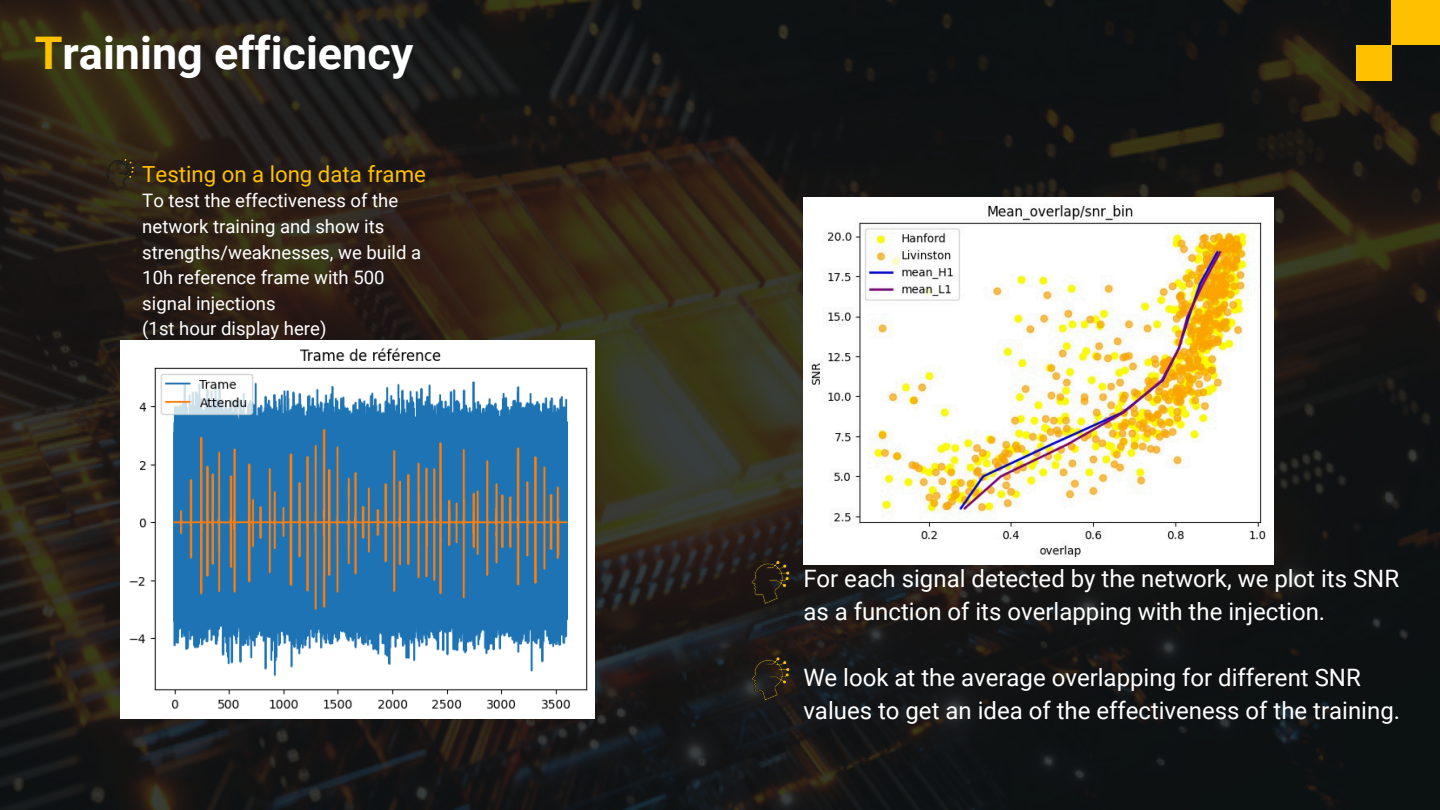
<style>
.page{position:relative;width:1440px;height:810px;background:#fff}
.page>*{position:absolute;margin:0;border:0;box-sizing:border-box;transform-origin:0 0}
.t1{font:700 45px "Roboto";color:#fff}
.t2{font:24px/33px "Roboto";color:#fff}
.t3{font:22.2px "Roboto";color:#ffc000}
.t4{font:18.5px/25.6px "Roboto";color:#fff}
.s1{color:#ffc000}
</style>
<div class="page">
<img style="left:0;top:0;width:1440px;height:810px">
<div style="left:1392px;top:0;width:48px;height:45px;background:#ffc000"></div>
<div style="left:1356px;top:45px;width:36px;height:36px;background:#ffc000"></div>
<img style="left:803px;top:197px;width:471px;height:368px">
<svg style="left:751px;top:560px;width:39px;height:45px;background:#282014"></svg>
<svg style="left:751px;top:657px;width:39px;height:44px;background:#2c2619"></svg>
<svg style="left:106px;top:158px;width:28px;height:33px"></svg>
<img style="left:120px;top:341px;width:475px;height:378px">
<h1 class="t1" style="left:35px;top:27px;width:380px"><span class="s1">T</span>raining efficiency</h1>
<p class="t3" style="left:142px;top:161px;width:285px">Testing on a long data frame</p>
<p class="t4" style="left:142px;top:188px;width:280px">To test the effectiveness of the network training and show its strengths/weaknesses, we build a<br>10h reference frame with 500 signal injections</p>
<p class="t4" style="left:142px;top:316px;width:186px">(1st hour display here)</p>
<p class="t2" style="left:803px;top:562px;width:597px">For each signal detected by the network, we plot its SNR as a function of its overlapping with the injection.</p>
<h2 class="t2" style="left:803px;top:661px;width:598px">We look at the average overlapping for different SNR values to get an idea of the effectiveness of the training.</h2>
</div>
